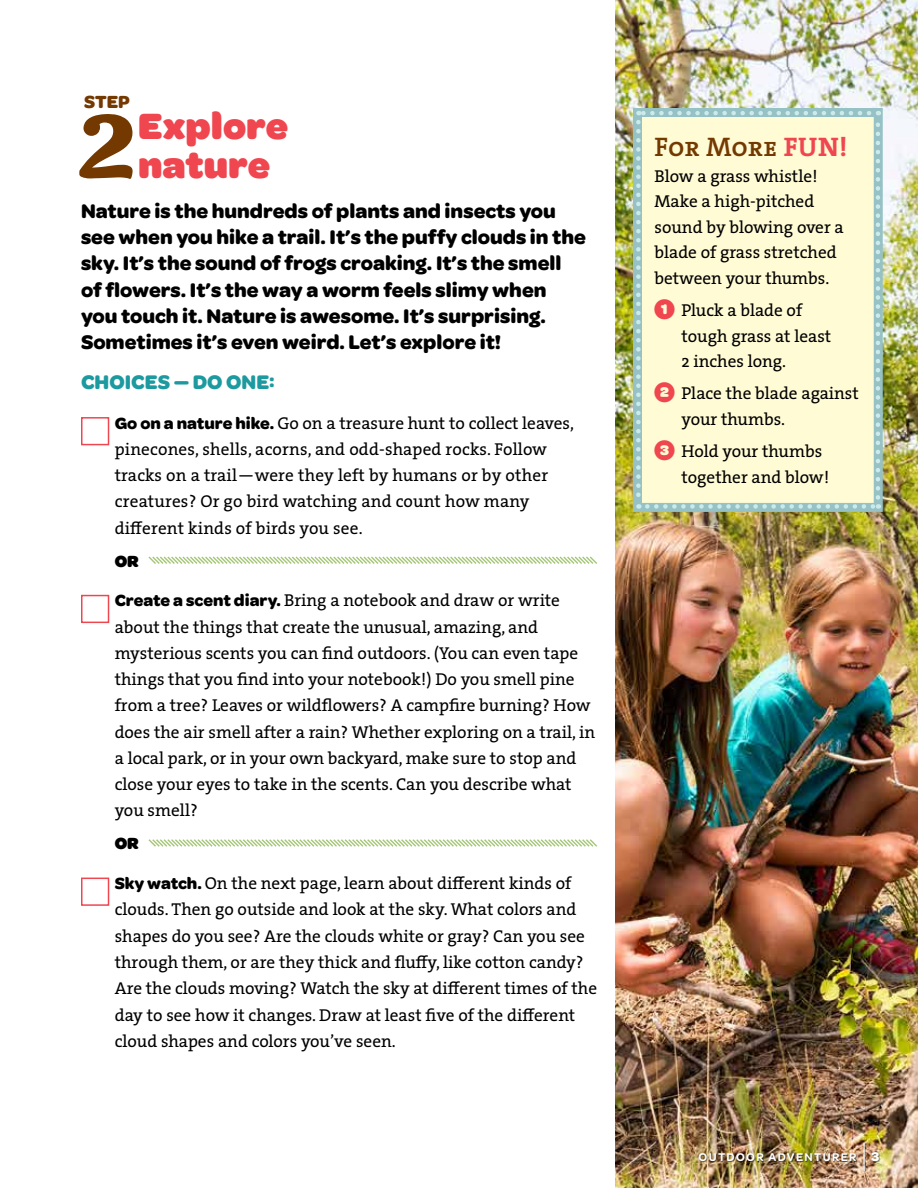
<style>
.page{position:relative;width:918px;height:1188px;background:#fff}
.page>*{position:absolute;margin:0;border:0;box-sizing:border-box;transform-origin:0 0}
.t1{font:109.5px "Kari";color:#733900}
.t2{font:900 39px/39px "Omnes Girl Scouts";color:#ef464f}
.t3{font:27px "The Serif HP6 Se Bld";color:#733900}
.t4{font:700 21px/26.2px "Omnes Girl Scouts";color:#000}
.t5{font:700 21px "Omnes Girl Scouts";color:#1c9a9f}
.t6{font:700 18.75px "Omnes Girl Scouts";color:#733900}
.t7{font:17.25px/26.2px "The Serif HP5 Plain";color:#000}
.t8{font:900 17.25px "Omnes Girl Scouts";color:#000}
.t9{font:600 12px "Omnes Girl Scouts";letter-spacing:.11em;color:#fff}
.s1{font-family:"Omnes Girl Scouts";font-weight:700}
.s2{font-family:"The Serif HP7 Bld";color:#ef464f}
.s3{font-family:"Omnes Girl Scouts";font-weight:900;font-size:27px;color:#ef464f}
.s4{font-weight:700;font-size:13.5px}
</style>
<div class="page">
<img style="left:615px;top:0;width:303px;height:1188px">
<svg style="left:148px;top:556px;width:449px;height:8px"></svg>
<svg style="left:148px;top:839px;width:449px;height:8px"></svg>
<div style="left:81px;top:417px;width:28px;height:28px;border:2px solid #ef464f"></div>
<div style="left:81px;top:595px;width:28px;height:28px;border:2px solid #ef464f"></div>
<div style="left:81px;top:878px;width:28px;height:28px;border:2px solid #ef464f"></div>
<div style="left:633px;top:108px;width:250px;height:404px;background:#fffbd5;border:9px solid #96c2c6"></div>
<svg style="left:636px;top:122px;width:5px;height:387px"></svg>
<svg style="left:647px;top:504px;width:232px;height:5px"></svg>
<svg style="left:876px;top:111px;width:4px;height:386px"></svg>
<svg style="left:638px;top:111px;width:231px;height:4px"></svg>
<div style="left:699px;top:1143px;width:182px;height:30px;background:#000;opacity:.55"></div>
<hr style="left:863px;top:1143px;width:2px;height:28px;background:#fff">
<p class="t6" style="left:84px;top:88px;width:47px">STEP</p>
<h1 class="t1" style="left:78px;top:79px;width:59px">2</h1>
<h2 class="t2" style="left:138px;top:103px;width:151px">Explore nature</h2>
<p class="t4" style="left:81px;top:197px;width:507px">Nature is the hundreds of plants and insects you see when you hike a trail. It’s the puffy clouds in the sky. It’s the sound of frogs croaking. It’s the smell of flowers. It’s the way a worm feels slimy when you touch it. Nature is awesome. It’s surprising.<br>Sometimes it’s even weird. Let’s explore it!</p>
<p class="t5" style="left:81px;top:366px;width:195px">CHOICES — DO ONE:</p>
<p class="t7" style="left:115px;top:410px;width:461px"><span class="s1">Go on a nature hike.</span> Go on a treasure hunt to collect leaves, pinecones, shells, acorns, and odd-shaped rocks. Follow tracks on a trail—were they left by humans or by other creatures? Or go bird watching and count how many different kinds of birds you see.</p>
<p class="t8" style="left:115px;top:548px;width:26px">OR</p>
<p class="t7" style="left:115px;top:588px;width:482px"><span class="s1">Create a scent diary.</span> Bring a notebook and draw or write about the things that create the unusual, amazing, and mysterious scents you can find outdoors. (You can even tape things that you find into your notebook!) Do you smell pine from a tree? Leaves or wildflowers? A campfire burning? How does the air smell after a rain? Whether exploring on a trail, in a local park, or in your own backyard, make sure to stop and close your eyes to take in the scents. Can you describe what you smell?</p>
<p class="t8" style="left:115px;top:831px;width:26px">OR</p>
<p class="t7" style="left:115px;top:870px;width:484px"><span class="s1">Sky watch.</span> On the next page, learn about different kinds of clouds. Then go outside and look at the sky. What colors and shapes do you see? Are the clouds white or gray? Can you see through them, or are they thick and fluffy, like cotton candy?<br>Are the clouds moving? Watch the sky at different times of the day to see how it changes. Draw at least five of the different cloud shapes and colors you’ve seen.</p>
<h3 class="t3" style="left:654px;top:130px;width:195px">For More <span class="s2">FUN!</span></h3>
<p class="t7" style="left:654px;top:163px;width:191px;line-height:25.5px">Blow a grass whistle!<br>Make a high-pitched sound by blowing over a blade of grass stretched between your thumbs.</p>
<p class="t7" style="left:681px;top:298px;width:151px;line-height:25.5px;text-indent:-27px"><span class="s3">1</span> Pluck a blade of tough grass at least<br>2 inches long.</p>
<p class="t7" style="left:681px;top:381px;width:179px;line-height:25.5px;text-indent:-27px"><span class="s3">2</span> Place the blade against your thumbs.</p>
<p class="t7" style="left:681px;top:439px;width:149px;line-height:25.5px;text-indent:-27px"><span class="s3">3</span> Hold your thumbs together and blow!</p>
<p class="t9" style="left:699px;top:1148px;width:182px">OUTDOOR ADVENTURER <span class="s4">3</span></p>
</div>
